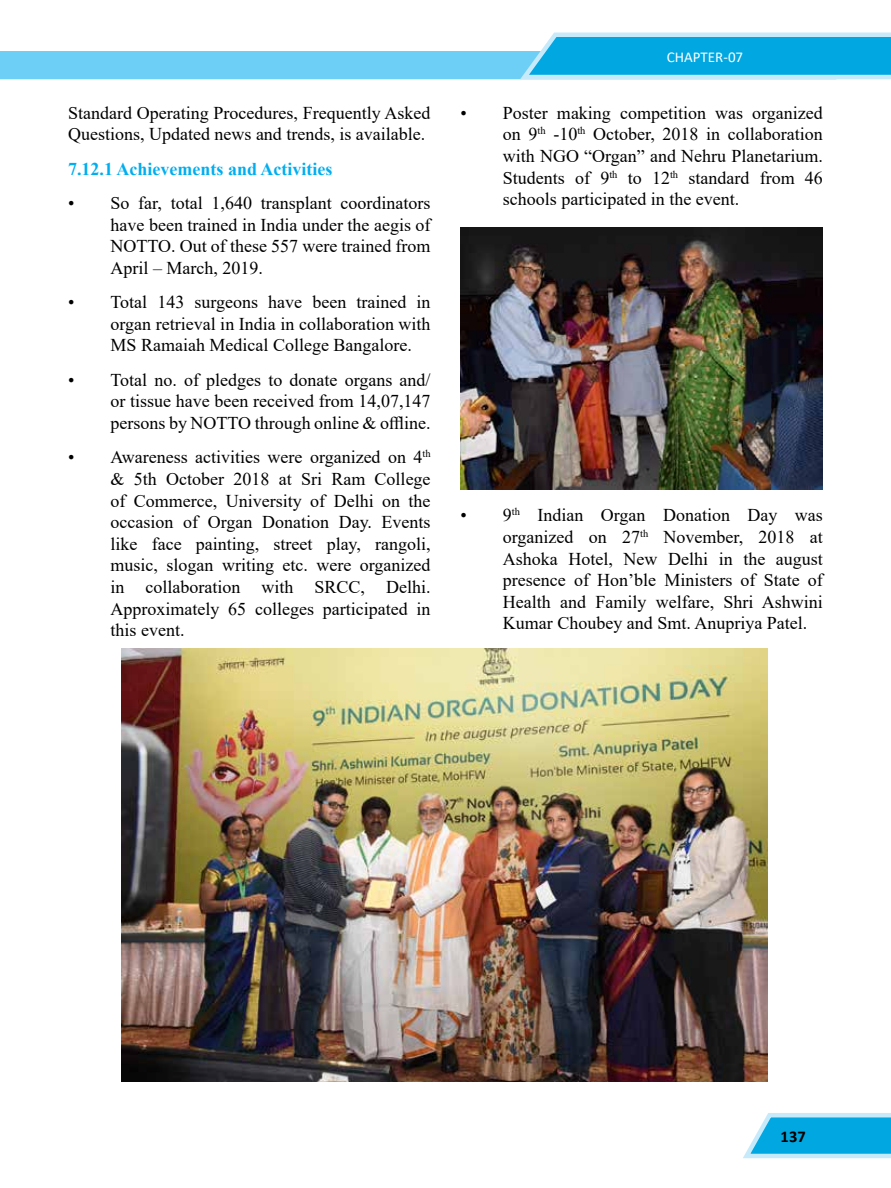
<style>
.page{position:relative;width:891px;height:1188px;background:#fff}
.page>*{position:absolute;margin:0;border:0;box-sizing:border-box;transform-origin:0 0}
.t1{font:18px/21.6px "Times New Roman";color:#000;text-align:justify}
.t2{font:700 18px "Times New Roman";color:#00aeef}
.t3{font:700 16.5px "Calibri";color:#000}
.t4{font:15px "Calibri";color:#fff}
</style>
<div class="page">
<svg style="left:0;top:32px;width:891px;height:48px"></svg>
<svg style="left:743px;top:1113px;width:148px;height:46px"></svg>
<img style="left:460px;top:227px;width:363px;height:263px">
<img style="left:122px;top:649px;width:646px;height:433px">
<p class="t1" style="left:68px;top:101px;width:364px">Standard Operating Procedures, Frequently Asked<br>Questions, Updated news and trends, is available.</p>
<p class="t2" style="left:68px;top:156px;width:266px">7.12.1 Achievements and Activities</p>
<p class="t1" style="left:111px;top:192px;width:322px;text-indent:-43px">• So far, total 1,640 transplant coordinators have been trained in India under the aegis of NOTTO. Out of these 557 were trained from April – March, 2019.</p>
<p class="t1" style="left:111px;top:291px;width:322px;text-indent:-43px">• Total 143 surgeons have been trained in organ retrieval in India in collaboration with MS Ramaiah Medical College Bangalore.</p>
<p class="t1" style="left:111px;top:368px;width:322px;text-indent:-43px">• Total no. of pledges to donate organs and/ or tissue have been received from 14,07,147 persons by NOTTO through online &amp; offline.</p>
<p class="t1" style="left:111px;top:446px;width:322px;text-indent:-43px">• Awareness activities were organized on 4<sup>th </sup>&amp; 5th October 2018 at Sri Ram College of Commerce, University of Delhi on the occasion of Organ Donation Day. Events like face painting, street play, rangoli, music, slogan writing etc. were organized in collaboration with SRCC, Delhi.<br>Approximately 65 colleges participated in this event.</p>
<p class="t4" style="left:667px;top:46px;width:78px">CHAPTER-07</p>
<p class="t1" style="left:503px;top:101px;width:322px;text-indent:-43px">• Poster making competition was organized on 9<sup>th</sup> -10<sup>th</sup> October, 2018 in collaboration with NGO “Organ” and Nehru Planetarium.<br>Students of 9<sup>th</sup> to 12<sup>th</sup> standard from 46 schools participated in the event.</p>
<p class="t1" style="left:503px;top:504px;width:322px;text-indent:-43px">• 9<sup>th</sup> Indian Organ Donation Day was organized on 27<sup>th</sup> November, 2018 at Ashoka Hotel, New Delhi in the august presence of Hon’ble Ministers of State of Health and Family welfare, Shri Ashwini Kumar Choubey and Smt. Anupriya Patel.</p>
<p class="t3" style="left:781px;top:1125px;width:27px">137</p>
</div>
